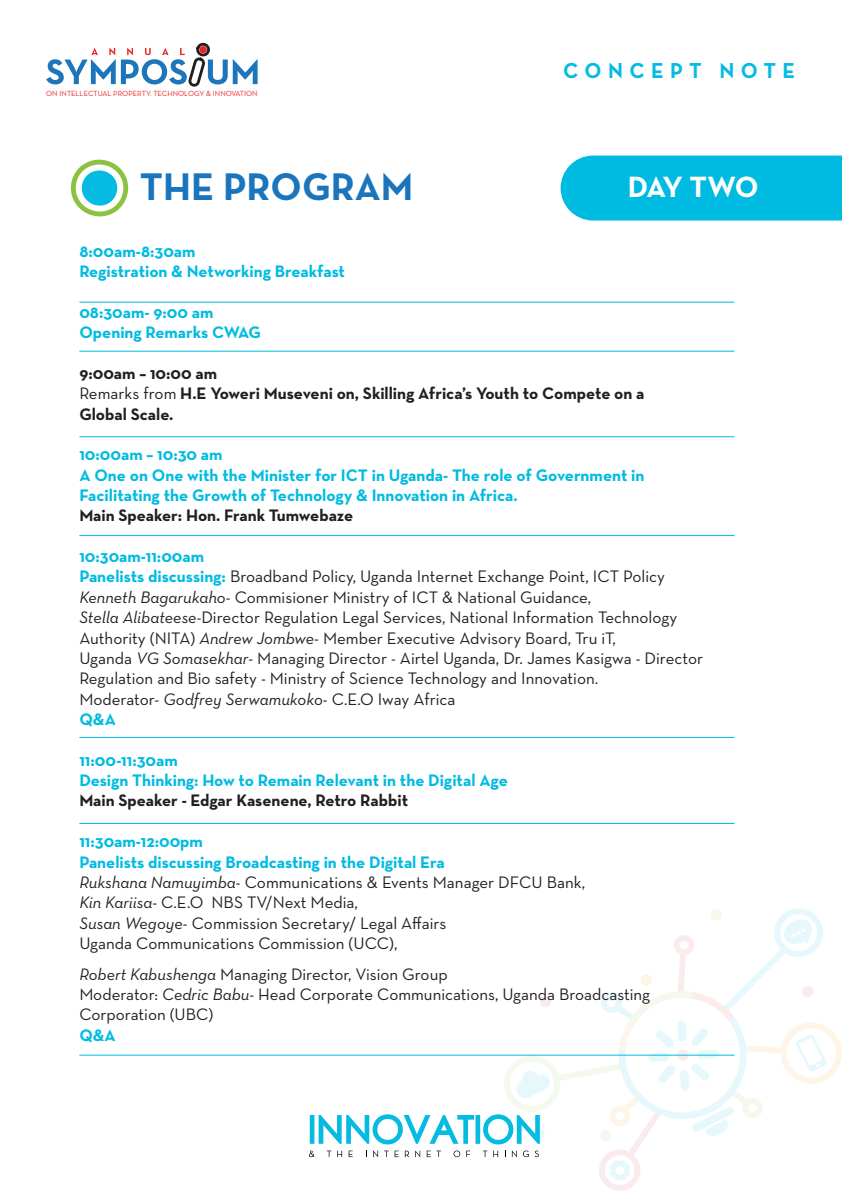
<style>
.page{position:relative;width:842px;height:1191px;background:#fff}
.page>*{position:absolute;margin:0;border:0;box-sizing:border-box;transform-origin:0 0}
.t1{font:700 39.2px "Neutra Text";color:#1b75bc}
.t2{font:700 29.8px "Neutra Text";letter-spacing:-.055em;color:#fff}
.t3{font:700 22px "Neutra Text";letter-spacing:.3em;color:#05bbe1}
.t4{font:17px/20.4px "Neutra Text";color:#231f20}
.t5{font:700 17px/20.4px "Neutra Text";color:#00bbe1}
.t6{font:700 17px/20.4px "Neutra Text";color:#231f20}
.t7{font:16.8px/20.2px "Neutra Text";color:#231f20}
.t8{font:700 16.8px "Neutra Text";color:#00bbe1}
.t9{font:7.6px "Neutra Text";color:#eb2227}
.s1{font-weight:400}
.s2{font-weight:700;color:#00bbe1}
.s3{font-style:italic}
</style>
<div class="page">
<svg style="left:475px;top:1115px;width:5px;height:28px"></svg>
<svg style="left:309px;top:1114px;width:166px;height:43px"></svg>
<svg style="left:482px;top:908px;width:360px;height:283px"></svg>
<svg style="left:46px;top:42px;width:212px;height:45px"></svg>
<hr style="left:79px;top:436px;width:655px;height:1px;background:#00bbe1">
<hr style="left:79px;top:535px;width:655px;height:1px;background:#00bbe1">
<hr style="left:79px;top:737px;width:655px;height:1px;background:#00bbe1">
<hr style="left:79px;top:823px;width:655px;height:1px;background:#00bbe1">
<hr style="left:79px;top:351px;width:655px;height:1px;background:#00bbe1">
<hr style="left:79px;top:302px;width:655px;height:1px;background:#00bbe1">
<svg style="left:71px;top:160px;width:57px;height:56px"></svg>
<div style="left:561px;top:155px;width:281px;height:65px;background:#00bbe1"></div>
<hr style="left:79px;top:1054px;width:655px;height:1px;background:#00bbe1">
<p class="t9" style="left:46px;top:89px;width:213px">ON INTELLECTUAL PROPERTY. TECHNOLOGY &amp; INNOVATION</p>
<p class="t3" style="left:563px;top:56px;width:234px">CONCEPT NOTE</p>
<h1 class="t1" style="left:140px;top:162px;width:275px">THE PROGRAM</h1>
<h2 class="t2" style="left:628px;top:168px;width:132px">DAY TWO</h2>
<p class="t5" style="left:79px;top:240px;width:267px">8:00am-8:30am<br>Registration &amp; Networking Breakfast</p>
<p class="t5" style="left:79px;top:301px;width:183px">08:30am- 9:00 am<br>Opening Remarks CWAG</p>
<p class="t6" style="left:79px;top:362px;width:567px">9:00am – 10:00 am<br><span class="s1">Remarks from</span> H.E Yoweri Museveni on, Skilling Africa’s Youth to Compete on a<br>Global Scale.</p>
<p class="t5" style="left:79px;top:444px;width:567px">10:00am – 10:30 am<br>A One on One with the Minister for ICT in Uganda- The role of Government in<br>Facilitating the Growth of Technology &amp; Innovation in Africa.</p>
<p class="t6" style="left:79px;top:505px;width:275px">Main Speaker: Hon. Frank Tumwebaze</p>
<p class="t4" style="left:79px;top:546px;width:625px"><span class="s2">10:30am-11:00am<br>Panelists discussing:</span> Broadband Policy, Uganda Internet Exchange Point, ICT Policy <span class="s3">Kenneth Bagarukaho</span>- Commisioner Ministry of ICT &amp; National Guidance,<br><span class="s3">Stella Alibateese</span>-Director Regulation Legal Services, National Information Technology Authority (NITA) <span class="s3">Andrew Jombwe</span>- Member Executive Advisory Board, Tru iT,<br>Uganda <span class="s3">VG Somasekhar</span>- Managing Director - Airtel Uganda, Dr. James Kasigwa - Director Regulation and Bio safety - Ministry of Science Technology and Innovation.<br>Moderator- <span class="s3">Godfrey Serwamukoko</span>- C.E.O Iway Africa<br><span class="s2">Q&amp;A</span></p>
<p class="t5" style="left:79px;top:749px;width:430px">11:00-11:30am<br>Design Thinking: How to Remain Relevant in the Digital Age</p>
<p class="t6" style="left:79px;top:790px;width:330px">Main Speaker - Edgar Kasenene, Retro Rabbit</p>
<p class="t4" style="left:79px;top:831px;width:507px"><span class="s2">11:30am-12:00pm<br>Panelists discussing Broadcasting in the Digital Era<br></span><span class="s3">Rukshana Namuyimba</span>- Communications &amp; Events Manager DFCU Bank, <span class="s3">Kin Kariisa</span>- C.E.O NBS TV/Next Media,<br><span class="s3">Susan Wegoye</span>- Commission Secretary/ Legal Affairs<br>Uganda Communications Commission (UCC),</p>
<p class="t7" style="left:79px;top:963px;width:572px"><span class="s3">Robert Kabushenga</span> Managing Director, Vision Group<br>Moderator: <span class="s3">Cedric Babu</span>- Head Corporate Communications, Uganda Broadcasting<br>Corporation (UBC)</p>
<p class="t8" style="left:79px;top:1024px;width:38px">Q&amp;A</p>
</div>
